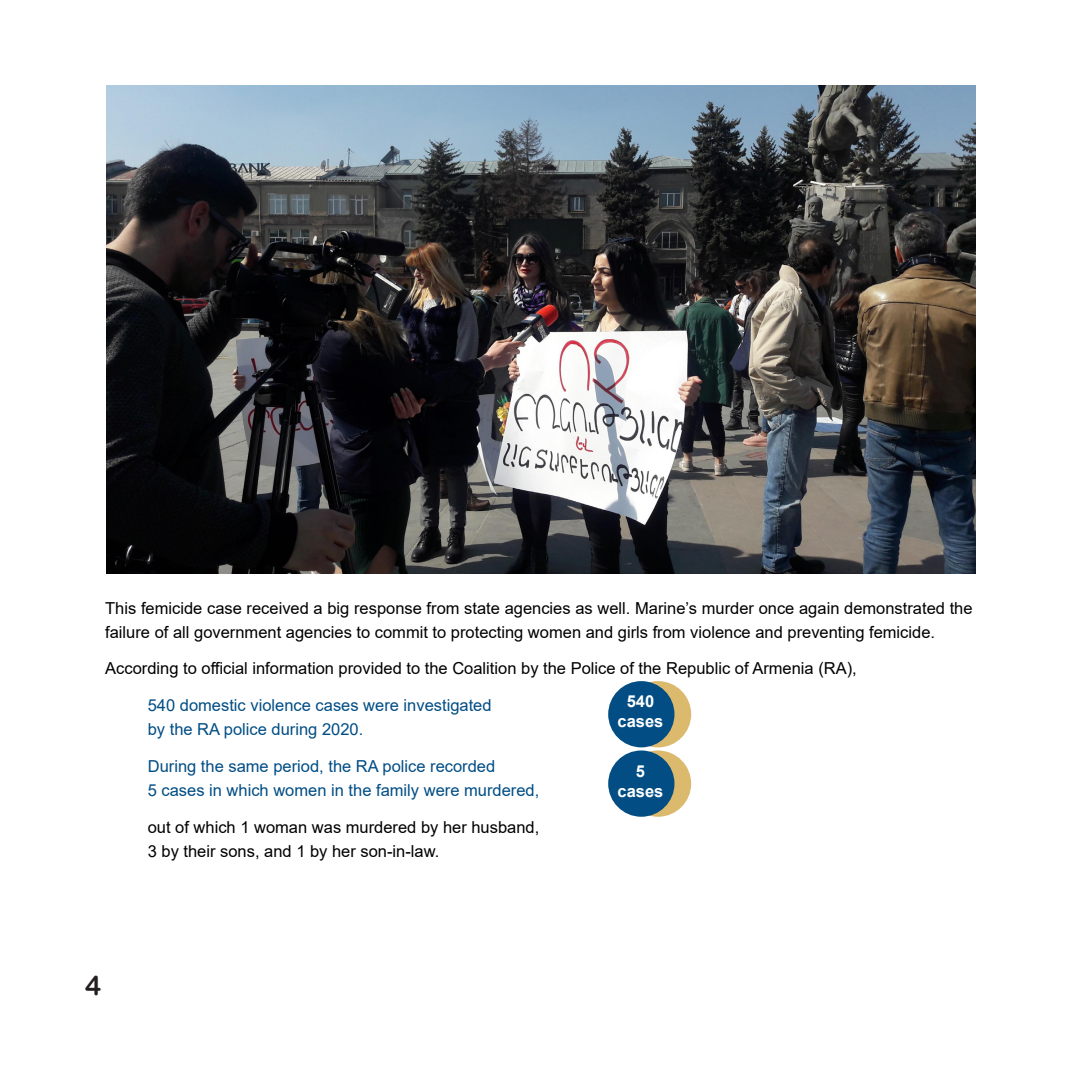
<style>
.page{position:relative;width:1080px;height:1080px;background:#fff}
.page>*{position:absolute;margin:0;border:0;box-sizing:border-box;transform-origin:0 0}
.t1{font:27px "Arial Rounded MT Bold";color:#231f20}
.t2{font:16.5px/24px "Arial";color:#000}
.t3{font:16.5px/24px "Arial";color:#014d84}
.t4{font:700 16.5px "Arial";color:#fff}
</style>
<div class="page">
<img style="left:106px;top:85px;width:869px;height:489px">
<div style="left:625px;top:681px;width:66px;height:66px;background:#dbb96d;border-radius:50%"></div>
<div style="left:608px;top:681px;width:66px;height:66px;background:#014d84;border-radius:50%"></div>
<div style="left:625px;top:750px;width:66px;height:67px;background:#dbb96d;border-radius:50%"></div>
<div style="left:608px;top:750px;width:66px;height:67px;background:#014d84;border-radius:50%"></div>
<p class="t2" style="left:105px;top:596px;width:869px">This femicide case received a big response from state agencies as well. Marine’s murder once again demonstrated the failure of all government agencies to commit to protecting women and girls from violence and preventing femicide.</p>
<p class="t2" style="left:105px;top:657px;width:753px">According to official information provided to the Coalition by the Police of the Republic of Armenia (RA),</p>
<p class="t3" style="left:148px;top:693px;width:345px">540 domestic violence cases were investigated by the RA police during 2020.</p>
<p class="t3" style="left:148px;top:754px;width:393px">During the same period, the RA police recorded<br>5 cases in which women in the family were murdered,</p>
<p class="t2" style="left:148px;top:815px;width:393px">out of which 1 woman was murdered by her husband,<br>3 by their sons, and 1 by her son-in-law.</p>
<p class="t4" style="left:627px;top:690px;width:29px">540</p>
<p class="t4" style="left:618px;top:710px;width:47px">cases</p>
<p class="t4" style="left:636px;top:759px;width:11px">5</p>
<p class="t4" style="left:618px;top:779px;width:47px">cases</p>
<p class="t1" style="left:85px;top:969px;width:18px">4</p>
</div>
